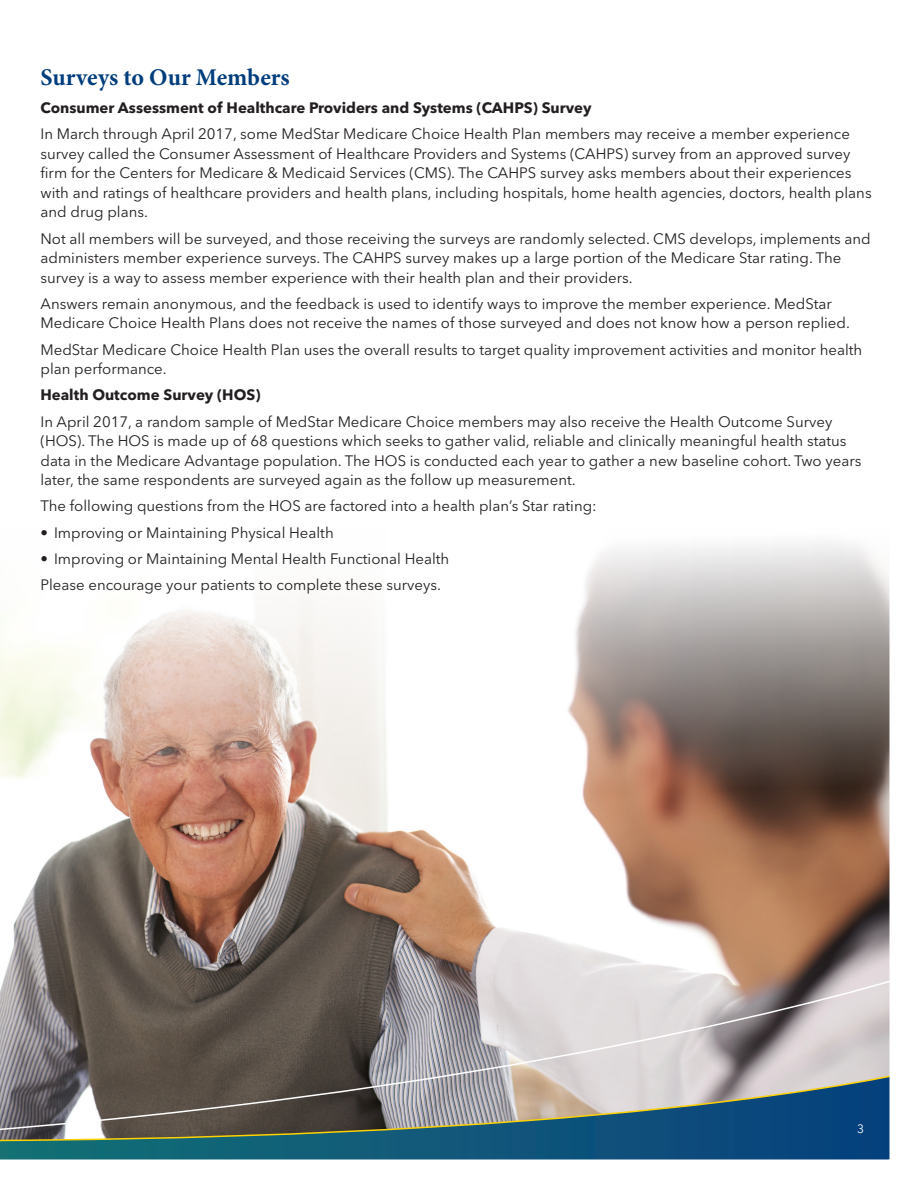
<style>
.page{position:relative;width:918px;height:1188px;background:#fff}
.page>*{position:absolute;margin:0;border:0;box-sizing:border-box;transform-origin:0 0}
.Headline{font:700 24px "Minion Pro";letter-spacing:-.005em;color:#013d7d}
.Body_Copy{font:15px/19.5px "Avenir Next LT Pro";color:#231f20}
.Body_Copy-2{font:700 15px "Avenir Next LT Pro";color:#231f20}
.t1{font:12px "Avenir Next LT Pro";color:#fff}
</style>
<div class="page">
<img style="left:0;top:543px;width:890px;height:617px">
<p class="Headline" style="left:40px;top:60px;width:251px">Surveys to Our Members</p>
<p class="Body_Copy-2" style="left:40px;top:99px;width:553px">Consumer Assessment of Healthcare Providers and Systems (CAHPS) Survey</p>
<p class="Body_Copy" style="left:40px;top:124px;width:833px">In March through April 2017, some MedStar Medicare Choice Health Plan members may receive a member experience survey called the Consumer Assessment of Healthcare Providers and Systems (CAHPS) survey from an approved survey firm for the Centers for Medicare &amp; Medicaid Services (CMS). The CAHPS survey asks members about their experiences with and ratings of healthcare providers and health plans, including hospitals, home health agencies, doctors, health plans and drug plans.</p>
<p class="Body_Copy" style="left:40px;top:229px;width:832px">Not all members will be surveyed, and those receiving the surveys are randomly selected. CMS develops, implements and administers member experience surveys. The CAHPS survey makes up a large portion of the Medicare Star rating. The survey is a way to assess member experience with their health plan and their providers.</p>
<p class="Body_Copy" style="left:40px;top:294px;width:811px">Answers remain anonymous, and the feedback is used to identify ways to improve the member experience. MedStar<br>Medicare Choice Health Plans does not receive the names of those surveyed and does not know how a person replied.</p>
<p class="Body_Copy" style="left:40px;top:340px;width:823px">MedStar Medicare Choice Health Plan uses the overall results to target quality improvement activities and monitor health plan performance.</p>
<p class="Body_Copy-2" style="left:40px;top:386px;width:222px">Health Outcome Survey (HOS)</p>
<p class="Body_Copy" style="left:40px;top:412px;width:822px">In April 2017, a random sample of MedStar Medicare Choice members may also receive the Health Outcome Survey (HOS). The HOS is made up of 68 questions which seeks to gather valid, reliable and clinically meaningful health status data in the Medicare Advantage population. The HOS is conducted each year to gather a new baseline cohort. Two years later, the same respondents are surveyed again as the follow up measurement.</p>
<p class="Body_Copy" style="left:40px;top:496px;width:558px">The following questions from the HOS are factored into a health plan’s Star rating:</p>
<p class="Body_Copy" style="left:40px;top:523px;width:295px">• Improving or Maintaining Physical Health</p>
<p class="Body_Copy" style="left:40px;top:549px;width:410px">• Improving or Maintaining Mental Health Functional Health</p>
<p class="Body_Copy" style="left:40px;top:575px;width:402px">Please encourage your patients to complete these surveys.</p>
<p class="t1" style="left:857px;top:1122px;width:8px">3</p>
</div>
